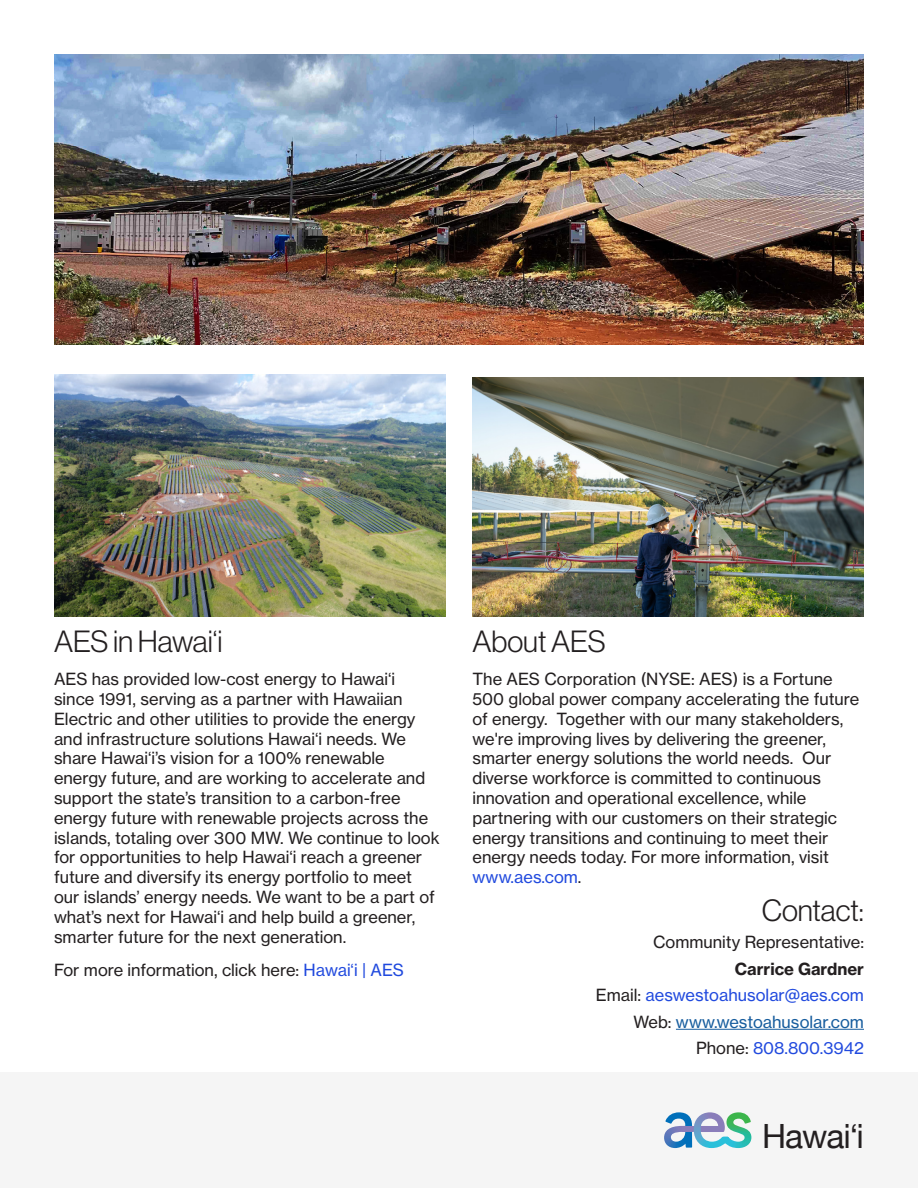
<style>
.page{position:relative;width:918px;height:1188px;background:#fff}
.page>*{position:absolute;margin:0;border:0;box-sizing:border-box;transform-origin:0 0}
.t1{font:33.45px "Helvetica Neue";letter-spacing:-.03em;color:#231f20}
.t2{font:30px "N Haas Grotesk DS Pro 45 Lt";color:#231f20}
.t3{font:16.5px/19.8px "N Haas Grotesk TX Pro 55 Rg";color:#231f20}
.t4{font:16.5px "N Haas Grotesk TX Pro 55 Rg";color:#214ade}
.t5{font:16.5px "N Haas Grotesk TX Pro 55 Rg";color:#175d9e}
.t6{font:16.5px "N Haas Grotesk TX Pro 75 Bd";color:#231f20}
.s1{color:#214ade}
.s2{color:#231f20}
</style>
<div class="page">
<div style="left:0;top:1072px;width:918px;height:116px;background:#f5f5f5"></div>
<img style="left:54px;top:375px;width:392px;height:242px">
<img style="left:472px;top:378px;width:392px;height:239px">
<hr style="left:676px;top:1029px;width:188px;height:1px;background:#175d9e">
<img style="left:54px;top:54px;width:810px;height:291px">
<svg style="left:664px;top:1112px;width:87px;height:36px"></svg>
<p class="t2" style="left:54px;top:625px;width:170px">AES in Hawai‘i</p>
<p class="t3" style="left:54px;top:669px;width:387px">AES has provided low-cost energy to Hawai‘i since 1991, serving as a partner with Hawaiian Electric and other utilities to provide the energy and infrastructure solutions Hawai‘i needs. We share Hawai‘i’s vision for a 100% renewable energy future, and are working to accelerate and support the state’s transition to a carbon-free energy future with renewable projects across the islands, totaling over 300 MW. We continue to look for opportunities to help Hawai‘i reach a greener future and diversify its energy portfolio to meet our islands’ energy needs. We want to be a part of what’s next for Hawai‘i and help build a greener, smarter future for the next generation.</p>
<p class="t3" style="left:54px;top:960px;width:351px">For more information, click here: <span class="s1">Hawai‘i | AES</span></p>
<p class="t2" style="left:472px;top:625px;width:135px">About AES</p>
<p class="t3" style="left:472px;top:669px;width:388px">The AES Corporation (NYSE: AES) is a Fortune 500 global power company accelerating the future of energy. Together with our many stakeholders, we're improving lives by delivering the greener, smarter energy solutions the world needs. Our diverse workforce is committed to continuous innovation and operational excellence, while partnering with our customers on their strategic energy transitions and continuing to meet their energy needs today. For more information, visit <span class="s1">www.aes.com</span>.</p>
<p class="t2" style="left:762px;top:894px;width:104px">Contact:</p>
<p class="t3" style="left:653px;top:932px;width:212px">Community Representative:</p>
<p class="t6" style="left:735px;top:958px;width:131px">Carrice Gardner</p>
<p class="t4" style="left:596px;top:985px;width:270px"><span class="s2">Email:</span> aeswestoahusolar@aes.com</p>
<p class="t5" style="left:633px;top:1011px;width:232px"><span class="s2">Web:</span> www.westoahusolar.com</p>
<p class="t4" style="left:696px;top:1038px;width:169px"><span class="s2">Phone:</span> 808.800.3942</p>
<p class="t1" style="left:762px;top:1112px;width:103px">Hawaiʻi</p>
</div>
